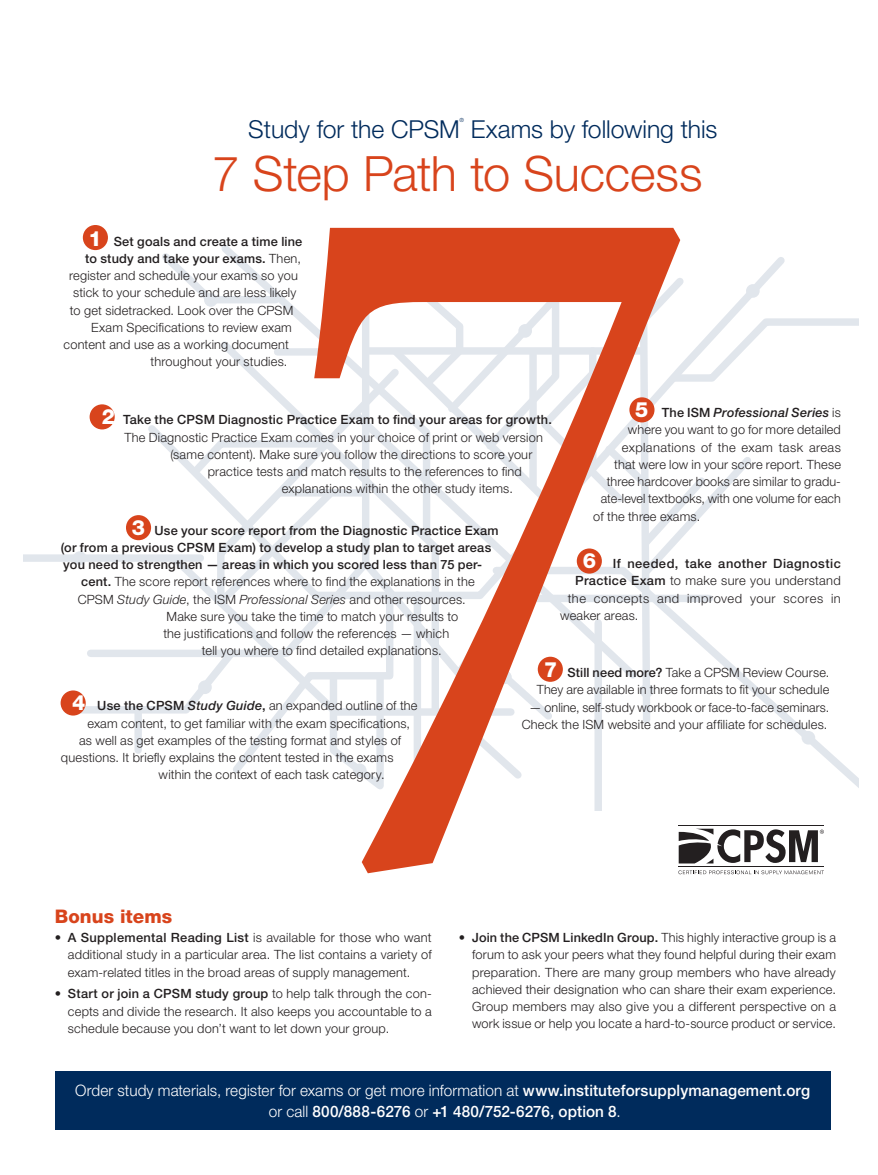
<style>
.page{position:relative;width:878px;height:1175px;background:#fff}
.page>*{position:absolute;margin:0;border:0;box-sizing:border-box;transform-origin:0 0}
.Body_red_version{font:300 48.75px "Helvetica Neue LT Std";letter-spacing:-.005em;color:#d8441c}
.Body_red_version-2{font:300 24.75px "Helvetica Neue LT Std";color:#002b5c}
.Body_red_version-3{font:800 18.75px "Helvetica Neue LT Std";letter-spacing:.005em;color:#d8441c}
.Body_red_version-4{font:300 15.75px "Helvetica Neue LT Std";letter-spacing:.005em;color:#fff}
.Body_red_version-5{font:500 15.75px "Helvetica Neue LT Std";letter-spacing:.005em;color:#fff}
.Body_red_version-6{font:300 12.75px/17.2px "Helvetica Neue LT Std";letter-spacing:.015em;color:#231f20;text-align:justify}
.Body_red_version-7{font:500 12.75px "Helvetica Neue LT Std";letter-spacing:.015em;color:#231f20}
.Body_red_version-8{font:300 12.75px "Helvetica Neue LT Std";letter-spacing:.045em;color:#231f20}
.Body_red_version-9{font:500 12.75px "Helvetica Neue LT Std";letter-spacing:.035em;color:#231f20}
.Body_red_version-10{font:italic 500 12.75px "Helvetica Neue LT Std";letter-spacing:.02em;color:#231f20}
.Body_red_version-11{font:300 5.7px "Helvetica Neue LT Std";color:#002b5c}
.s1{font-weight:800;font-size:21px;color:#fff}
.s2{font-weight:300}
.s3{font-weight:500}
.s4{font-style:italic}
.s5{font-weight:800;font-style:normal;font-size:21px;color:#fff}
.s6{font-style:normal}
.s7{font-weight:300;font-style:normal}
.s8{font-weight:500;font-style:italic}
</style>
<div class="page">
<div style="left:24px;top:554px;width:176px;height:8px;background:#e1e6ec"></div>
<svg style="left:61px;top:229px;width:797px;height:558px"></svg>
<div style="left:134px;top:710px;width:8px;height:40px;background:#e1e6ec"></div>
<div style="left:61px;top:690px;width:25px;height:25px;background:#d8441c;border-radius:50%"></div>
<div style="left:83px;top:225px;width:25px;height:25px;background:#d8441c;border-radius:50%"></div>
<div style="left:90px;top:404px;width:25px;height:25px;background:#d8441c;border-radius:50%"></div>
<div style="left:126px;top:515px;width:25px;height:25px;background:#d8441c;border-radius:50%"></div>
<svg style="left:314px;top:228px;width:366px;height:645px"></svg>
<svg style="left:678px;top:870px;width:145px;height:4px"></svg>
<hr style="left:678px;top:866px;width:145px;height:1px;background:#231f20">
<hr style="left:678px;top:825px;width:145px;height:1px;background:#231f20">
<svg style="left:678px;top:828px;width:145px;height:35px"></svg>
<div style="left:55px;top:1071px;width:775px;height:59px;background:#002b5c"></div>
<p class="Body_red_version-11" style="left:459px;top:117px;width:6px">®</p>
<p class="Body_red_version" style="left:213px;top:144px;width:491px">7 Step Path to Success</p>
<p class="Body_red_version-2" style="left:248px;top:114px;width:470px">Study for the CPSM Exams by following this</p>
<p class="Body_red_version-7" style="left:88px;top:233px;width:215px"><span class="s1">1</span> Set goals and create a time line</p>
<p class="Body_red_version-7" style="left:85px;top:251px;width:217px">to study and take your exams. <span class="s2">Then,</span></p>
<p class="Body_red_version-6" style="left:69px;top:266px;width:230px">register and schedule your exams so you</p>
<p class="Body_red_version-6" style="left:73px;top:284px;width:225px">stick to your schedule and are less likely</p>
<p class="Body_red_version-6" style="left:70px;top:301px;width:225px">to get sidetracked. Look over the CPSM</p>
<p class="Body_red_version-6" style="left:91px;top:318px;width:202px">Exam Specifications to review exam</p>
<p class="Body_red_version-6" style="left:64px;top:335px;width:227px">content and use as a working document</p>
<p class="Body_red_version-6" style="left:151px;top:353px;width:138px">throughout your studies.</p>
<p class="Body_red_version-7" style="left:102px;top:412px;width:451px"><span class="s1">2</span> Take the CPSM Diagnostic Practice Exam to find your areas for growth.</p>
<p class="Body_red_version-6" style="left:124px;top:428px;width:420px">The Diagnostic Practice Exam comes in your choice of print or web version</p>
<p class="Body_red_version-6" style="left:170px;top:445px;width:363px">(same content). Make sure you follow the directions to score your</p>
<p class="Body_red_version-6" style="left:208px;top:462px;width:315px">practice tests and match results to the references to find</p>
<p class="Body_red_version-6" style="left:282px;top:480px;width:232px">explanations within the other study items.</p>
<p class="Body_red_version-7" style="left:132px;top:522px;width:368px"><span class="s1">3</span> Use your score report from the Diagnostic Practice Exam</p>
<p class="Body_red_version-7" style="left:61px;top:539px;width:432px">(or from a previous CPSM Exam) to develop a study plan to target areas</p>
<p class="Body_red_version-7" style="left:63px;top:557px;width:420px">you need to strengthen — areas in which you scored less than 75 per-</p>
<p class="Body_red_version-6" style="left:81px;top:573px;width:395px"><span class="s3">cent.</span> The score report references where to find the explanations in the</p>
<p class="Body_red_version-6" style="left:78px;top:590px;width:389px">CPSM <span class="s4">Study Guide</span>, the ISM <span class="s4">Professional Series</span> and other resources.</p>
<p class="Body_red_version-6" style="left:166px;top:607px;width:293px">Make sure you take the time to match your results to</p>
<p class="Body_red_version-6" style="left:163px;top:624px;width:287px">the justifications and follow the references — which</p>
<p class="Body_red_version-6" style="left:202px;top:642px;width:241px">tell you where to find detailed explanations.</p>
<p class="Body_red_version-10" style="left:635px;top:405px;width:207px"><span class="s5">5</span> <span class="s6">The ISM</span> Professional Series <span class="s7">is</span></p>
<p class="Body_red_version-6" style="left:627px;top:421px;width:214px">where you want to go for more detailed</p>
<p class="Body_red_version-6" style="left:621px;top:438px;width:220px">explanations of the exam task areas</p>
<p class="Body_red_version-6" style="left:614px;top:455px;width:228px">that were low in your score report. These</p>
<p class="Body_red_version-6" style="left:606px;top:472px;width:236px">three hardcover books are similar to gradu-</p>
<p class="Body_red_version-6" style="left:600px;top:490px;width:242px">ate-level textbooks, with one volume for each</p>
<p class="Body_red_version-6" style="left:593px;top:507px;width:109px">of the three exams.</p>
<p class="Body_red_version-9" style="left:582px;top:556px;width:259px"><span class="s1">6</span> If needed, take another Diagnostic</p>
<p class="Body_red_version-6" style="left:575px;top:572px;width:267px"><span class="s3">Practice Exam</span> to make sure you understand</p>
<p class="Body_red_version-8" style="left:567px;top:590px;width:275px">the concepts and improved your scores in</p>
<p class="Body_red_version-6" style="left:560px;top:606px;width:80px">weaker areas.</p>
<p class="Body_red_version-6" style="left:72px;top:697px;width:347px"><span class="s1">4</span> <span class="s3">Use the CPSM</span> <span class="s8">Study Guide</span><span class="s3">,</span> an expanded outline of the</p>
<p class="Body_red_version-6" style="left:87px;top:714px;width:324px">exam content, to get familiar with the exam specifications,</p>
<p class="Body_red_version-6" style="left:79px;top:731px;width:323px">as well as get examples of the testing format and styles of</p>
<p class="Body_red_version-6" style="left:61px;top:748px;width:334px">questions. It briefly explains the content tested in the exams</p>
<p class="Body_red_version-6" style="left:159px;top:766px;width:227px">within the context of each task category.</p>
<p class="Body_red_version-6" style="left:536px;top:663px;width:294px;text-align:center"><span class="s1">7</span> <span class="s3">Still need more?</span> Take a CPSM Review Course.<br>They are available in three formats to fit your schedule</p>
<p class="Body_red_version-6" style="left:521px;top:698px;width:309px;text-align:center">— online, self-study workbook or face-to-face seminars.<br>Check the ISM website and your affiliate for schedules.</p>
<p class="Body_red_version-3" style="left:55px;top:904px;width:119px">Bonus items</p>
<p class="Body_red_version-6" style="left:68px;top:928px;width:365px;text-indent:-13px">• <span class="s3">A Supplemental Reading List</span> is available for those who want additional study in a particular area. The list contains a variety of exam-related titles in the broad areas of supply management.</p>
<p class="Body_red_version-6" style="left:68px;top:985px;width:365px;text-indent:-13px">• <span class="s3">Start or join a CPSM study group</span> to help talk through the con&shy;cepts and divide the research. It also keeps you accountable to a schedule because you don’t want to let down your group.</p>
<p class="Body_red_version-6" style="left:472px;top:928px;width:365px;text-indent:-13px">• <span class="s3">Join the CPSM LinkedIn Group.</span> This highly interactive group is a forum to ask your peers what they found helpful during their exam preparation. There are many group members who have already achieved their designation who can share their exam experience.<br>Group members may also give you a different perspective on a work issue or help you locate a hard-to-source product or service.</p>
<p class="Body_red_version-4" style="left:75px;top:1080px;width:736px">Order study materials, register for exams or get more information at <span class="s3">www.instituteforsupplymanagement.org</span></p>
<p class="Body_red_version-5" style="left:269px;top:1102px;width:353px"><span class="s2">or call</span> 800/888-6276 <span class="s2">or</span> +1 480/752-6276, option 8<span class="s2">.</span></p>
</div>
